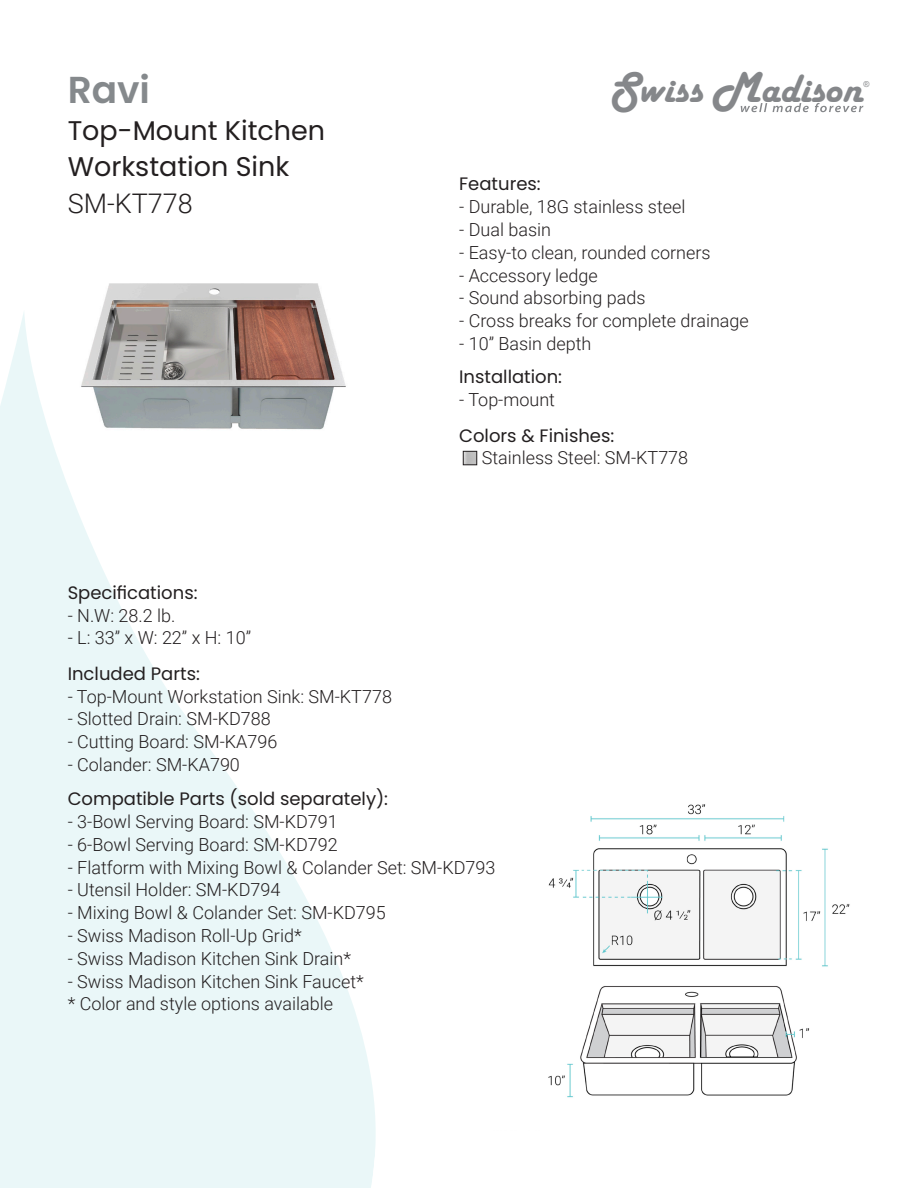
<style>
.page{position:relative;width:918px;height:1188px;background:#fff}
.page>*{position:absolute;margin:0;border:0;box-sizing:border-box;transform-origin:0 0}
.t1{font:41.1px "Harlow Solid";color:#85878a}
.t2{font:600 37.5px "Poppins";color:#85898c}
.t3{font:27px "Poppins";color:#231f20}
.t4{font:300 27px "Roboto";color:#231f20}
.t5{font:300 18px "Roboto";color:#231f20}
.t6{font:18px "Poppins";color:#231f20}
.t7{font:8.1px "Arial";color:#85878a}
.s1{font-size:45px}
</style>
<div class="page">
<img style="left:102px;top:283px;width:223px;height:27px">
<svg style="left:0;top:310px;width:376px;height:878px;fill:#eaf7f8"></svg>
<svg style="left:741px;top:103px;width:122px;height:9px"></svg>
<img style="left:548px;top:804px;width:302px;height:294px">
<img style="left:465px;top:453px;width:10px;height:10px">
<div style="left:463px;top:451px;width:14px;height:14px;border:1px solid #231f20"></div>
<p class="t2" style="left:68px;top:68px;width:84px">Ravi</p>
<p class="t3" style="left:68px;top:114px;width:259px">Top-Mount Kitchen</p>
<p class="t3" style="left:68px;top:151px;width:223px">Workstation Sink</p>
<p class="t4" style="left:68px;top:184px;width:127px">SM-KT778</p>
<p class="t6" style="left:68px;top:582px;width:131px">Specifications:</p>
<p class="t5" style="left:68px;top:603px;width:109px">- N.W: 28.2 lb.</p>
<p class="t5" style="left:68px;top:625px;width:185px">- L: 33” x W: 22” x H: 10”</p>
<p class="t6" style="left:68px;top:663px;width:134px">Included Parts:</p>
<p class="t5" style="left:68px;top:684px;width:326px">- Top-Mount Workstation Sink: SM-KT778</p>
<p class="t5" style="left:68px;top:706px;width:205px">- Slotted Drain: SM-KD788</p>
<p class="t5" style="left:68px;top:729px;width:211px">- Cutting Board: SM-KA796</p>
<p class="t5" style="left:68px;top:752px;width:174px">- Colander: SM-KA790</p>
<p class="t1" style="left:610px;top:66px;width:254px"><span class="s1">S</span>wiss <span class="s1">M</span>adison</p>
<p class="t7" style="left:864px;top:79px;width:8px">®</p>
<p class="t6" style="left:459px;top:174px;width:83px">Features:</p>
<p class="t5" style="left:459px;top:194px;width:228px">- Durable, 18G stainless steel</p>
<p class="t5" style="left:459px;top:217px;width:93px">- Dual basin</p>
<p class="t5" style="left:459px;top:240px;width:253px">- Easy-to clean, rounded corners</p>
<p class="t5" style="left:459px;top:263px;width:140px">- Accessory ledge</p>
<p class="t5" style="left:459px;top:285px;width:188px">- Sound absorbing pads</p>
<p class="t5" style="left:459px;top:308px;width:291px">- Cross breaks for complete drainage</p>
<p class="t5" style="left:459px;top:331px;width:134px">- 10” Basin depth</p>
<p class="t6" style="left:459px;top:366px;width:104px">Installation:</p>
<p class="t5" style="left:459px;top:387px;width:97px">- Top-mount</p>
<p class="t6" style="left:459px;top:425px;width:157px">Colors &amp; Finishes:</p>
<p class="t5" style="left:482px;top:445px;width:208px">Stainless Steel: SM-KT778</p>
<p class="t6" style="left:68px;top:788px;width:322px">Compatible Parts (sold separately):</p>
<p class="t5" style="left:68px;top:809px;width:272px">- 3-Bowl Serving Board: SM-KD791</p>
<p class="t5" style="left:68px;top:832px;width:272px">- 6-Bowl Serving Board: SM-KD792</p>
<p class="t5" style="left:68px;top:855px;width:429px">- Flatform with Mixing Bowl &amp; Colander Set: SM-KD793</p>
<p class="t5" style="left:68px;top:877px;width:214px">- Utensil Holder: SM-KD794</p>
<p class="t5" style="left:68px;top:900px;width:320px">- Mixing Bowl &amp; Colander Set: SM-KD795</p>
<p class="t5" style="left:68px;top:923px;width:236px">- Swiss Madison Roll-Up Grid*</p>
<p class="t5" style="left:68px;top:946px;width:285px">- Swiss Madison Kitchen Sink Drain*</p>
<p class="t5" style="left:68px;top:969px;width:298px">- Swiss Madison Kitchen Sink Faucet*</p>
<p class="t5" style="left:68px;top:991px;width:267px">* Color and style options available</p>
</div>
